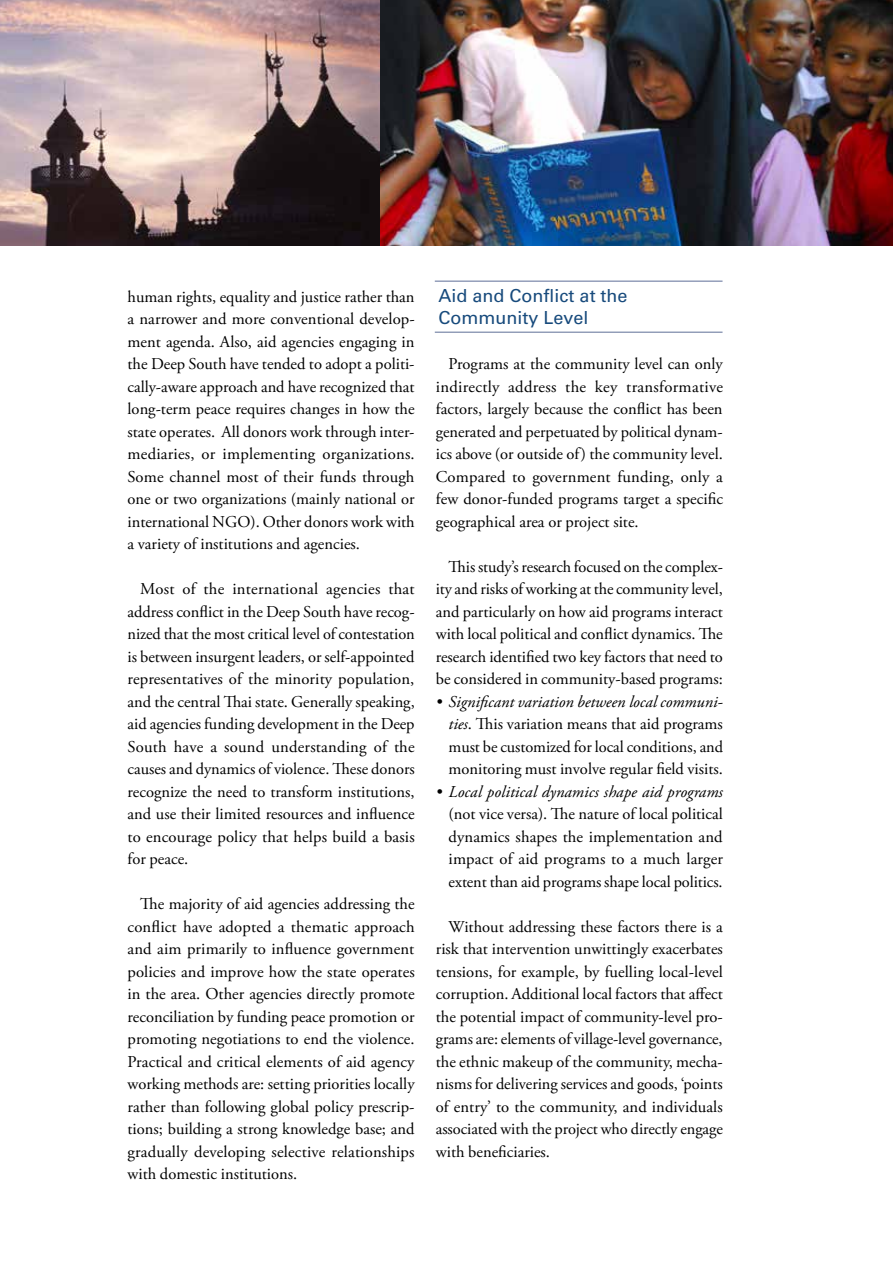
<style>
.page{position:relative;width:893px;height:1263px;background:#fff}
.page>*{position:absolute;margin:0;border:0;box-sizing:border-box;transform-origin:0 0}
.t1{font:18px/22.5px "Univers LT Std";color:#174a7c}
.t2{font:16.5px/22.5px "Adobe Garamond Pro";color:#000;text-align:justify}
.t3{font:italic 16.5px "Adobe Garamond Pro";letter-spacing:.005em;color:#000}
.s1{font-style:italic}
</style>
<div class="page">
<img style="left:379px;top:0;width:514px;height:245px">
<img style="left:0;top:0;width:379px;height:245px">
<hr style="left:435px;top:281px;width:287px;height:1px;background:#5e6e97">
<hr style="left:435px;top:332px;width:287px;height:1px;background:#5e6e97">
<p class="t2" style="left:128px;top:286px;width:289px">human rights, equality and justice rather than a narrower and more conventional develop&shy;ment agenda. Also, aid agencies engaging in the Deep South have tended to adopt a politi&shy;cally-aware approach and have recognized that long-term peace requires changes in how the state operates. All donors work through inter&shy;mediaries, or implementing organizations.<br>Some channel most of their funds through one or two organizations (mainly national or international NGO). Other donors work with a variety of institutions and agencies.</p>
<p class="t2" style="left:128px;top:578px;width:289px;text-indent:13px">Most of the international agencies that address conflict in the Deep South have recog&shy;nized that the most critical level of contestation is between insurgent leaders, or self-appointed representatives of the minority population, and the central Thai state. Generally speaking, aid agencies funding development in the Deep South have a sound understanding of the causes and dynamics of violence. These donors recognize the need to transform institutions, and use their limited resources and influence to encourage policy that helps build a basis for peace.</p>
<p class="t2" style="left:128px;top:893px;width:289px;text-indent:13px">The majority of aid agencies addressing the conflict have adopted a thematic approach and aim primarily to influence government policies and improve how the state operates in the area. Other agencies directly promote reconciliation by funding peace promotion or promoting negotiations to end the violence.<br>Practical and critical elements of aid agency working methods are: setting priorities locally rather than following global policy prescrip&shy;tions; building a strong knowledge base; and gradually developing selective relationships with domestic institutions.</p>
<p class="t1" style="left:439px;top:284px;width:191px">Aid and Conflict at the<br>Community Level</p>
<p class="t2" style="left:436px;top:353px;width:289px;text-indent:13px">Programs at the community level can only indirectly address the key transformative factors, largely because the conflict has been generated and perpetuated by political dynam&shy;ics above (or outside of) the community level.<br>Compared to government funding, only a few donor-funded programs target a specific geographical area or project site.</p>
<p class="t2" style="left:436px;top:556px;width:289px;text-indent:13px">This study’s research focused on the complex&shy;ity and risks of working at the community level, and particularly on how aid programs interact with local political and conflict dynamics. The research identified two key factors that need to be considered in community-based programs:</p>
<p class="t2" style="left:449px;top:691px;width:276px;text-indent:-13px"><span class="s1">• Significant variation between local communi&shy;ties</span>. This variation means that aid programs must be customized for local conditions, and monitoring must involve regular field visits.</p>
<p class="t3" style="left:436px;top:781px;width:289px">• Local political dynamics shape aid programs</p>
<p class="t2" style="left:449px;top:803px;width:276px">(not vice versa). The nature of local political dynamics shapes the implementation and impact of aid programs to a much larger extent than aid programs shape local politics.</p>
<p class="t2" style="left:436px;top:916px;width:289px;text-indent:13px">Without addressing these factors there is a risk that intervention unwittingly exacerbates tensions, for example, by fuelling local-level corruption. Additional local factors that affect the potential impact of community-level pro&shy;grams are: elements of village-level governance, the ethnic makeup of the community, mecha&shy;nisms for delivering services and goods, ‘points of entry’ to the community, and individuals associated with the project who directly engage with beneficiaries.</p>
</div>
